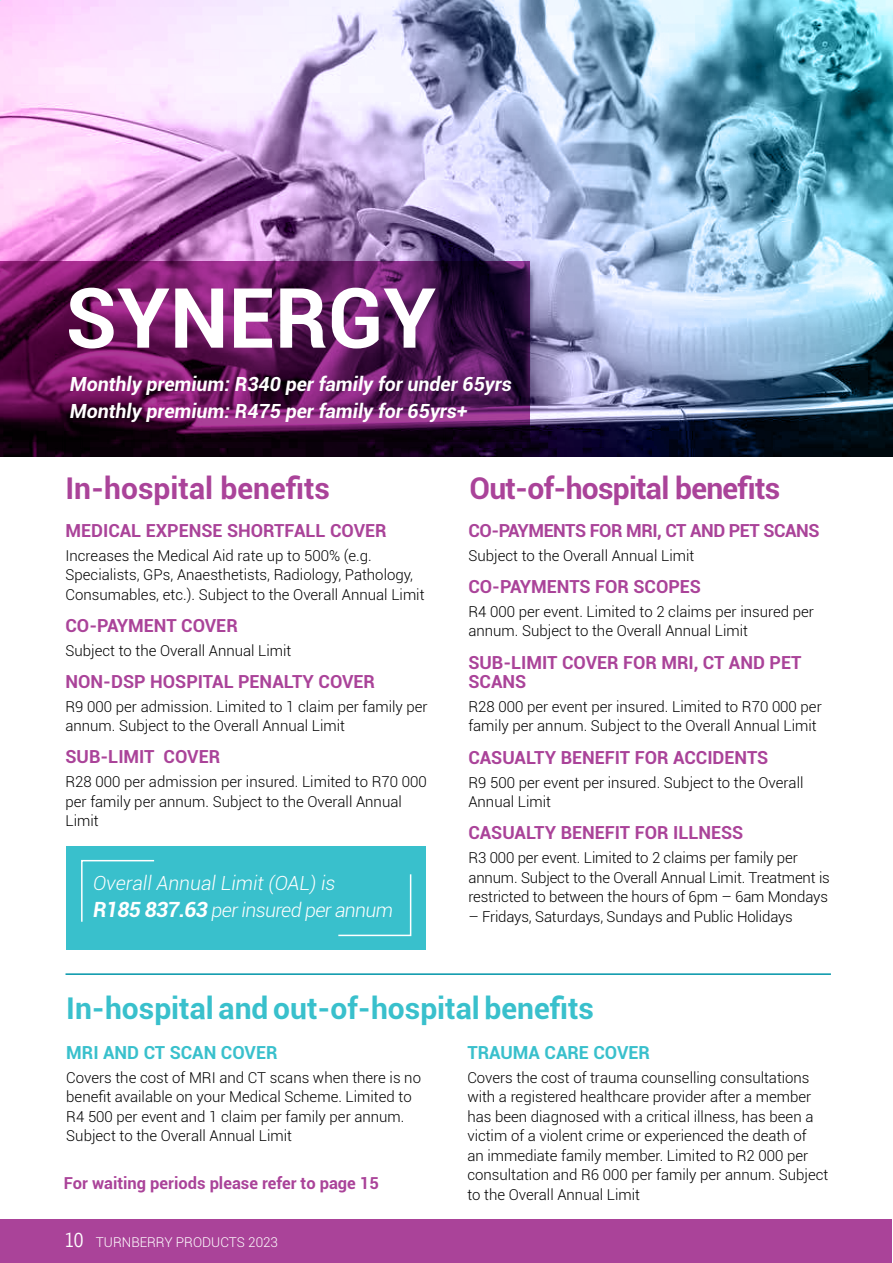
<style>
.page{position:relative;width:893px;height:1263px;background:#fff}
.page>*{position:absolute;margin:0;border:0;box-sizing:border-box;transform-origin:0 0}
.t1{font:700 83.25px "Roboto";color:#fff}
.t2{font:700 30px "Roboto";color:#39c0cc}
.t3{font:700 30px "Roboto";letter-spacing:-.025em;color:#aa4399}
.t4{font:700 30px "Roboto";color:#aa4399}
.t5{font:italic 700 19.5px/27px "Roboto";color:#fff}
.t6{font:italic 300 19.5px/27px "Roboto";letter-spacing:-.005em;color:#fff}
.t7{font:700 18px/19.5px "Roboto";color:#aa4399}
.t8{font:700 18px "Roboto";color:#39c0cc}
.t9{font:700 18px "Roboto";letter-spacing:-.025em;color:#aa4399}
.t10{font:700 16.5px "Roboto";color:#aa4399}
.t11{font:300 15px/19.5px "Roboto";color:#000}
.t12{font:300 13.5px "Roboto";color:#fff}
.s1{font-weight:700;font-size:21px}
.s2{font-family:"Letter Gothic Std";font-weight:700;font-size:19.5px}
</style>
<div class="page">
<img style="left:0;top:0;width:893px;height:457px">
<hr style="left:66px;top:973px;width:765px;height:2px;background:#0095a9">
<div style="left:66px;top:846px;width:360px;height:103px;background:#39c0cc"></div>
<svg style="left:81px;top:859px;width:74px;height:63px"></svg>
<svg style="left:338px;top:874px;width:74px;height:63px"></svg>
<svg style="left:0;top:261px;width:529px;height:181px;background:#591452"></svg>
<div style="left:0;top:1219px;width:892px;height:44px;background:#aa4399"></div>
<h1 class="t1" style="left:66px;top:283px;width:372px">SYNERGY</h1>
<h3 class="t5" style="left:70px;top:372px;width:443px">Monthly premium: R340 per family for under 65yrs<br>Monthly premium: R475 per family for 65yrs+</h3>
<h2 class="t4" style="left:66px;top:467px;width:266px">In-hospital benefits</h2>
<p class="t7" style="left:66px;top:522px;width:323px">MEDICAL EXPENSE SHORTFALL COVER</p>
<p class="t11" style="left:66px;top:545px;width:361px">Increases the Medical Aid rate up to 500% (e.g.<br>Specialists, GPs, Anaesthetists, Radiology, Pathology,<br>Consumables, etc.). Subject to the Overall Annual Limit</p>
<p class="t7" style="left:66px;top:617px;width:174px">CO-PAYMENT COVER</p>
<p class="t11" style="left:66px;top:642px;width:227px">Subject to the Overall Annual Limit</p>
<p class="t7" style="left:66px;top:673px;width:311px">NON-DSP HOSPITAL PENALTY COVER</p>
<p class="t11" style="left:66px;top:698px;width:364px">R9 000 per admission. Limited to 1 claim per family per annum. Subject to the Overall Annual Limit</p>
<p class="t7" style="left:66px;top:749px;width:156px">SUB-LIMIT COVER</p>
<p class="t11" style="left:66px;top:771px;width:363px">R28 000 per admission per insured. Limited to R70 000 per family per annum. Subject to the Overall Annual<br>Limit</p>
<h3 class="t6" style="left:93px;top:871px;width:301px">Overall Annual Limit (OAL) is<br><span class="s1">R185 837.63</span> per insured per annum</h3>
<h2 class="t3" style="left:469px;top:467px;width:312px">Out-of-hospital benefits</h2>
<p class="t9" style="left:468px;top:523px;width:353px">CO-PAYMENTS FOR MRI, CT AND PET SCANS</p>
<p class="t11" style="left:468px;top:547px;width:227px">Subject to the Overall Annual Limit</p>
<p class="t7" style="left:468px;top:578px;width:234px">CO-PAYMENTS FOR SCOPES</p>
<p class="t11" style="left:468px;top:601px;width:347px">R4 000 per event. Limited to 2 claims per insured per annum. Subject to the Overall Annual Limit</p>
<p class="t7" style="left:468px;top:654px;width:334px">SUB-LIMIT COVER FOR MRI, CT AND PET<br>SCANS</p>
<p class="t11" style="left:468px;top:696px;width:355px">R28 000 per event per insured. Limited to R70 000 per family per annum. Subject to the Overall Annual Limit</p>
<p class="t7" style="left:468px;top:749px;width:301px">CASUALTY BENEFIT FOR ACCIDENTS</p>
<p class="t11" style="left:468px;top:773px;width:337px">R9 500 per event per insured. Subject to the Overall<br>Annual Limit</p>
<p class="t7" style="left:468px;top:824px;width:276px">CASUALTY BENEFIT FOR ILLNESS</p>
<p class="t11" style="left:468px;top:847px;width:363px">R3 000 per event. Limited to 2 claims per family per annum. Subject to the Overall Annual Limit. Treatment is restricted to between the hours of 6pm – 6am Mondays</p>
<p class="t11" style="left:468px;top:906px;width:326px">– Fridays, Saturdays, Sundays and Public Holidays</p>
<h2 class="t2" style="left:66px;top:987px;width:529px">In-hospital and out-of-hospital benefits</h2>
<p class="t8" style="left:66px;top:1045px;width:213px">MRI AND CT SCAN COVER</p>
<p class="t11" style="left:66px;top:1068px;width:356px">Covers the cost of MRI and CT scans when there is no benefit available on your Medical Scheme. Limited to R4 500 per event and 1 claim per family per annum.<br>Subject to the Overall Annual Limit</p>
<p class="t10" style="left:64px;top:1176px;width:317px">For waiting periods please refer to page 15</p>
<p class="t12" style="left:64px;top:1233px;width:216px"><span class="s2">10</span> TURNBERRY PRODUCTS 2023</p>
<p class="t8" style="left:467px;top:1045px;width:184px">TRAUMA CARE COVER</p>
<p class="t11" style="left:467px;top:1068px;width:362px">Covers the cost of trauma counselling consultations with a registered healthcare provider after a member has been diagnosed with a critical illness, has been a victim of a violent crime or experienced the death of<br>an immediate family member. Limited to R2 000 per consultation and R6 000 per family per annum. Subject to the Overall Annual Limit</p>
</div>
